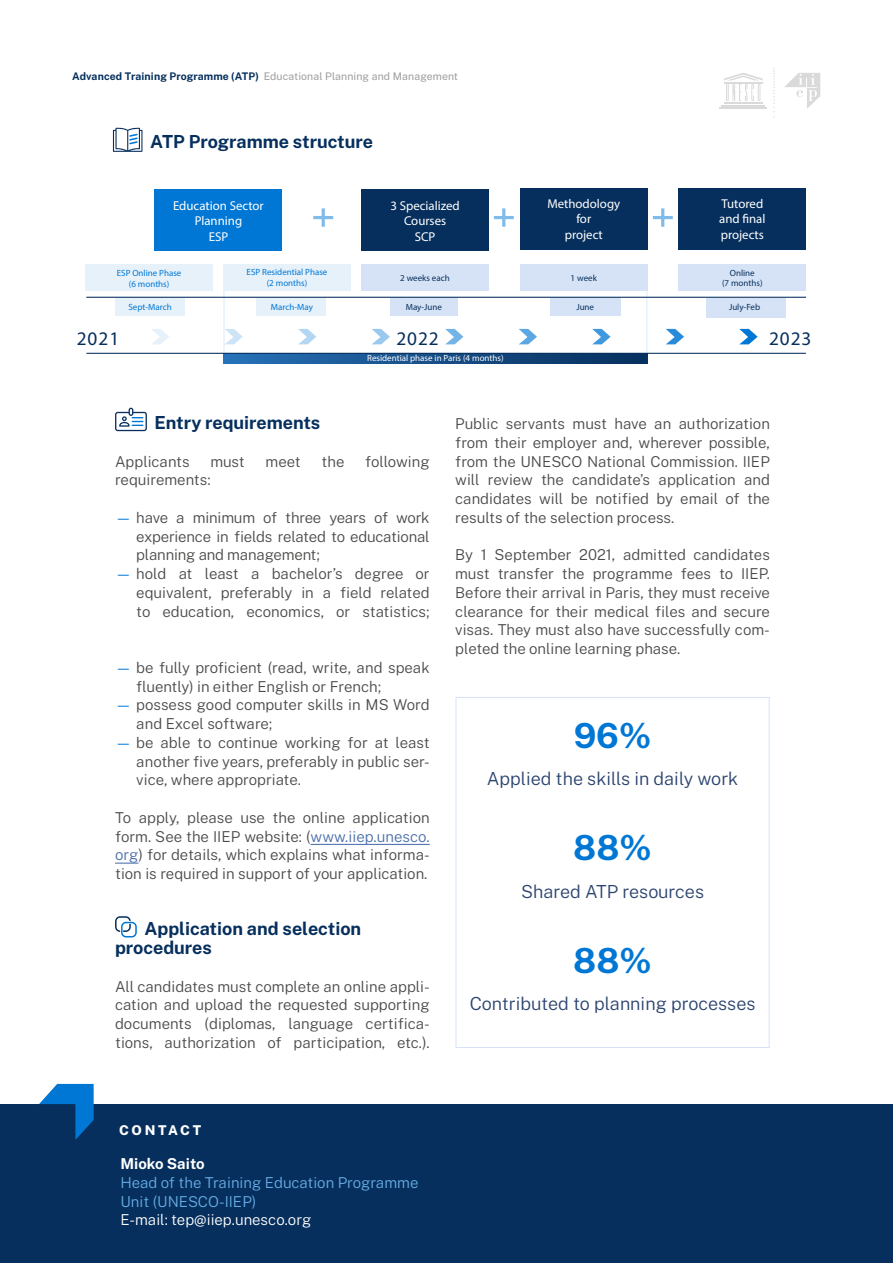
<style>
.page{position:relative;width:893px;height:1263px;background:#fff}
.page>*{position:absolute;margin:0;border:0;box-sizing:border-box;transform-origin:0 0}
.t1{font:700 34.5px "Public Sans";color:#0077d4}
.t2{font:19.2px "Myriad Pro";letter-spacing:.05em;color:#062f5d}
.t3{font:300 18px "Public Sans";color:#2b436f}
.t4{font:700 18px/18.8px "Public Sans";color:#062f5d}
.t5{font:300 15px/18.8px "Public Sans";color:#4a4a49;text-align:justify}
.t6{font:300 15px/18.8px "Public Sans";color:#66ade5}
.t7{font:300 15px "Public Sans";color:#fff}
.t8{font:700 15px "Public Sans";color:#fff}
.t9{font:800 13.5px "Public Sans";letter-spacing:.195em;color:#fff}
.t10{font:12.9px/15.5px "Myriad Pro";color:#fff;text-align:center}
.t11{font:10.5px "Public Sans";letter-spacing:.01em;color:#9d9d9c}
.t12{font:9px/10.8px "Myriad Pro";color:#0077d4;text-align:center}
.t13{font:9px/10.8px "Myriad Pro";color:#062f5d;text-align:center}
.t14{font:9px "Myriad Pro";color:#fff}
.s1{font-weight:700;color:#062f5d}
.s2{color:#0077d4}
.s3{color:#4a6eaa}
</style>
<div class="page">
<hr style="left:724px;top:102px;width:39px;height:2px;background:#dadada">
<hr style="left:722px;top:105px;width:43px;height:1px;background:#dadada">
<hr style="left:719px;top:108px;width:48px;height:1px;background:#dadada">
<svg style="left:724px;top:73px;width:39px;height:28px"></svg>
<svg style="left:785px;top:73px;width:35px;height:36px"></svg>
<svg style="left:773px;top:68px;width:2px;height:49px"></svg>
<div style="left:223px;top:264px;width:128px;height:27px;background:#e6f1fa"></div>
<svg style="left:225px;top:354px;width:421px;height:10px;background:#164f88"></svg>
<div style="left:85px;top:264px;width:128px;height:27px;background:#e6f1fa"></div>
<div style="left:0;top:1104px;width:893px;height:159px;background:#062f5d"></div>
<hr style="left:311px;top:844px;width:119px;height:1px;background:#4a6eaa">
<svg style="left:115px;top:863px;width:23px;height:1px"></svg>
<svg style="left:115px;top:408px;width:32px;height:23px"></svg>
<svg style="left:115px;top:916px;width:22px;height:21px"></svg>
<svg style="left:39px;top:1084px;width:55px;height:56px"></svg>
<hr style="left:646px;top:291px;width:2px;height:73px;background:#0077d4">
<hr style="left:223px;top:291px;width:2px;height:73px;background:#0077d4">
<div style="left:115px;top:298px;width:70px;height:18px;background:#e6f1fa"></div>
<div style="left:390px;top:298px;width:68px;height:18px;background:#d6e3f6"></div>
<div style="left:550px;top:298px;width:70px;height:18px;background:#d6e3f6"></div>
<div style="left:706px;top:298px;width:79px;height:19px;background:#d6e3f6"></div>
<div style="left:256px;top:298px;width:69px;height:18px;background:#e6f1fa"></div>
<svg style="left:152px;top:329px;width:17px;height:15px"></svg>
<svg style="left:225px;top:329px;width:18px;height:15px"></svg>
<svg style="left:298px;top:329px;width:18px;height:15px"></svg>
<svg style="left:372px;top:329px;width:18px;height:15px"></svg>
<svg style="left:445px;top:329px;width:18px;height:15px"></svg>
<svg style="left:519px;top:329px;width:18px;height:15px"></svg>
<svg style="left:592px;top:329px;width:19px;height:15px"></svg>
<svg style="left:666px;top:329px;width:18px;height:15px"></svg>
<svg style="left:739px;top:329px;width:19px;height:15px"></svg>
<hr style="left:86px;top:353px;width:720px;height:1px;background:#062f5d">
<hr style="left:86px;top:297px;width:720px;height:1px;background:#062f5d">
<div style="left:155px;top:190px;width:127px;height:61px;background:#0077d4"></div>
<div style="left:361px;top:190px;width:128px;height:61px;background:#062f5d"></div>
<div style="left:520px;top:188px;width:128px;height:61px;background:#062f5d"></div>
<div style="left:678px;top:188px;width:128px;height:61px;background:#062f5d"></div>
<div style="left:361px;top:264px;width:128px;height:27px;background:#d6e3f6"></div>
<div style="left:678px;top:264px;width:128px;height:27px;background:#d6e3f6"></div>
<div style="left:520px;top:264px;width:128px;height:27px;background:#d6e3f6"></div>
<hr style="left:322px;top:208px;width:3px;height:19px;background:#80bbea">
<hr style="left:313px;top:216px;width:20px;height:3px;background:#80bbea">
<hr style="left:502px;top:208px;width:3px;height:19px;background:#80bbea">
<hr style="left:494px;top:216px;width:20px;height:3px;background:#80bbea">
<hr style="left:661px;top:208px;width:3px;height:19px;background:#80bbea">
<hr style="left:653px;top:216px;width:20px;height:3px;background:#80bbea">
<svg style="left:113px;top:127px;width:30px;height:25px"></svg>
<div style="left:456px;top:697px;width:313px;height:351px;border:1px solid #d6e3f6"></div>
<p class="t11" style="left:72px;top:68px;width:387px"><span class="s1">Advanced Training Programme (ATP)</span> Educational Planning and Management</p>
<p class="t4" style="left:150px;top:131px;width:224px">ATP Programme structure</p>
<p class="t10" style="left:173px;top:197px;width:92px">Education Sector<br>Planning<br>ESP</p>
<p class="t10" style="left:390px;top:197px;width:71px">3 Specialized<br>Courses<br>SCP</p>
<p class="t10" style="left:547px;top:196px;width:74px">Methodology for<br>project</p>
<p class="t10" style="left:719px;top:196px;width:48px;text-align:left">Tutored and final projects</p>
<p class="t13" style="left:400px;top:272px;width:51px">2 weeks each</p>
<p class="t13" style="left:722px;top:267px;width:42px">Online<br>(7 months)</p>
<p class="t12" style="left:247px;top:267px;width:82px">ESP Residential Phase (2 months)</p>
<p class="t12" style="left:117px;top:267px;width:66px">ESP Online Phase (6 months)</p>
<p class="t13" style="left:571px;top:272px;width:28px">1 week</p>
<p class="t12" style="left:128px;top:302px;width:45px">Sept-March</p>
<p class="t12" style="left:271px;top:301px;width:44px">March-May</p>
<p class="t13" style="left:406px;top:302px;width:38px">May-June</p>
<p class="t13" style="left:576px;top:301px;width:19px">June</p>
<p class="t13" style="left:729px;top:301px;width:33px">July-Feb</p>
<p class="t2" style="left:77px;top:326px;width:44px">2021</p>
<p class="t2" style="left:769px;top:326px;width:44px">2023</p>
<p class="t2" style="left:396px;top:327px;width:44px">2022</p>
<p class="t14" style="left:367px;top:353px;width:138px">Residential phase in Paris (4 months)</p>
<p class="t4" style="left:155px;top:412px;width:167px">Entry requirements</p>
<p class="t5" style="left:115px;top:451px;width:76px">Applicants</p>
<p class="t5" style="left:210px;top:451px;width:36px">must</p>
<p class="t5" style="left:266px;top:451px;width:37px">meet</p>
<p class="t5" style="left:322px;top:451px;width:24px">the</p>
<p class="t5" style="left:365px;top:451px;width:66px">following</p>
<p class="t5" style="left:115px;top:470px;width:97px">requirements:</p>
<p class="t5" style="left:136px;top:507px;width:295px;text-indent:-21px"><span class="s2">—</span> have a minimum of three years of work experience in fields related to educational planning and management;</p>
<p class="t5" style="left:136px;top:563px;width:295px;text-indent:-21px"><span class="s2">—</span> hold at least a bachelor’s degree or equivalent, preferably in a field related to education, economics, or statistics;</p>
<p class="t5" style="left:136px;top:657px;width:295px;text-indent:-21px"><span class="s2">—</span> be fully proficient (read, write, and speak fluently) in either English or French;</p>
<p class="t5" style="left:136px;top:695px;width:295px;text-indent:-21px"><span class="s2">—</span> possess good computer skills in MS Word and Excel software;</p>
<p class="t5" style="left:136px;top:732px;width:295px;text-indent:-21px"><span class="s2">—</span> be able to continue working for at least another five years, preferably in public ser&shy;vice, where appropriate.</p>
<p class="t5" style="left:115px;top:807px;width:316px">To apply, please use the online application form. See the IIEP website: (<span class="s3">www.iiep.unesco. org</span>) for details, which explains what informa&shy;tion is required in support of your application.</p>
<p class="t4" style="left:115px;top:918px;width:248px;text-indent:29px">Application and selection procedures</p>
<p class="t5" style="left:115px;top:976px;width:316px">All candidates must complete an online appli&shy;cation and upload the requested supporting documents (diplomas, language certifica&shy;tions, authorization of participation, etc.).</p>
<p class="t5" style="left:455px;top:413px;width:316px">Public servants must have an authorization from their employer and, wherever possible, from the UNESCO National Commission. IIEP will review the candidate’s application and candidates will be notified by email of the results of the selection process.</p>
<p class="t5" style="left:455px;top:545px;width:316px">By 1 September 2021, admitted candidates must transfer the programme fees to IIEP.<br>Before their arrival in Paris, they must receive clearance for their medical files and secure visas. They must also have successfully com&shy;pleted the online learning phase.</p>
<h1 class="t1" style="left:574px;top:710px;width:79px">96%</h1>
<p class="t3" style="left:487px;top:766px;width:253px">Applied the skills in daily work</p>
<h1 class="t1" style="left:573px;top:823px;width:80px">88%</h1>
<p class="t3" style="left:521px;top:878px;width:185px">Shared ATP resources</p>
<h1 class="t1" style="left:573px;top:935px;width:80px">88%</h1>
<p class="t3" style="left:470px;top:991px;width:287px">Contributed to planning processes</p>
<p class="t9" style="left:119px;top:1121px;width:84px">CONTACT</p>
<p class="t8" style="left:121px;top:1153px;width:86px">Mioko Saito</p>
<p class="t6" style="left:121px;top:1172px;width:299px">Head of the Training Education Programme<br>Unit (UNESCO-IIEP)</p>
<p class="t7" style="left:121px;top:1209px;width:192px">E-mail: tep@iiep.unesco.org</p>
</div>
